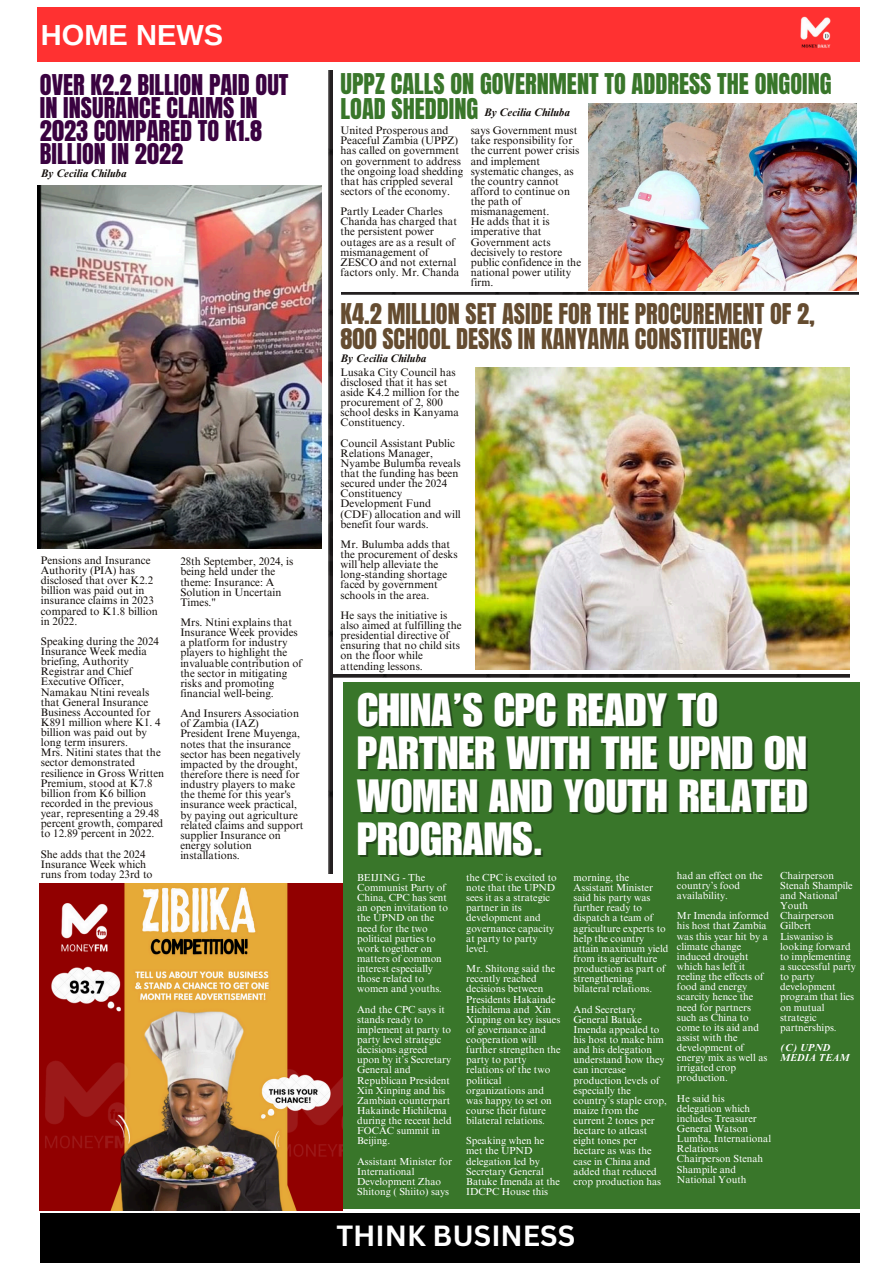
<style>
.page{position:relative;width:893px;height:1263px;background:#fff}
.page>*{position:absolute;margin:0;border:0;box-sizing:border-box;transform-origin:0 0}
.t1{font:45.3px "Impact LT Std";color:#fff}
.t2{font:700 29.03px "Arimo";color:#fff}
.t3{font:700 28.42px "Canva Sans";color:#fff}
.t4{font:24.3px/24.8px "Anton";color:#654c30}
.t5{font:24.3px/23.1px "Anton";color:#3a0240}
.t6{font:24.3px/24.8px "Anton";color:#39762a}
.t7{font:10.95px/10.1px "Times NRMT Pro";color:#130e0b}
.t8{font:italic 700 10.95px "Times NRMT Pro";color:#130e0b}
.t9{font:10.2px/10.1px "Times NRMT Pro";color:#fff}
.t10{font:italic 700 10.2px/10.1px "Times NRMT Pro";color:#fff}
</style>
<div class="page">
<div style="left:40px;top:1213px;width:819px;height:50px;background:#000"></div>
<div style="left:37px;top:8px;width:822px;height:54px;background:#ff3131"></div>
<img style="left:800px;top:16px;width:31px;height:32px">
<img style="left:333px;top:675px;width:516px;height:2px">
<img style="left:329px;top:71px;width:4px;height:802px">
<div style="left:343px;top:682px;width:516px;height:526px;background:#39762a"></div>
<img style="left:37px;top:185px;width:285px;height:364px">
<img style="left:588px;top:103px;width:268px;height:187px">
<img style="left:475px;top:367px;width:375px;height:303px">
<img style="left:40px;top:883px;width:303px;height:327px">
<img style="left:341px;top:292px;width:517px;height:3px">
<p class="t2" style="left:41px;top:19px;width:184px">HOME NEWS</p>
<p class="t5" style="left:40px;top:73px;width:250px">OVER K2.2 BILLION PAID OUT<br>IN INSURANCE CLAIMS IN<br>2023 COMPARED TO K1.8<br>BILLION IN 2022</p>
<p class="t8" style="left:41px;top:170px;width:87px">By Cecilia Chiluba</p>
<p class="t7" style="left:41px;top:556px;width:119px">Pensions and Insurance<br>Authority (PIA) has disclosed that over K2.2 billion was paid out in insurance claims in 2023 compared to K1.8 billion in 2022.</p>
<h3 class="t7" style="left:41px;top:637px;width:121px">Speaking during the 2024<br>Insurance Week media briefing, Authority<br>Registrar and Chief<br>Executive Officer,<br>Namakau Ntini reveals that General Insurance<br>Business Accounted for<br>K891 million where K1. 4 billion was paid out by long term insurers.</h3>
<p class="t7" style="left:41px;top:749px;width:125px">Mrs. Nitini states that the sector demonstrated resilience in Gross Written<br>Premium, stood at K7.8 billion from K6 billion recorded in the previous year, representing a 29.48 percent growth, compared to 12.89 percent in 2022.</p>
<h3 class="t7" style="left:41px;top:850px;width:113px">She adds that the 2024<br>Insurance Week which runs from today 23rd to</h3>
<p class="t7" style="left:180px;top:558px;width:115px">28th September, 2024, is being held under the theme: Insurance: A<br>Solution in Uncertain<br>Times."</p>
<p class="t7" style="left:180px;top:619px;width:123px">Mrs. Ntini explains that<br>Insurance Week provides a platform for industry players to highlight the invaluable contribution of the sector in mitigating risks and promoting financial well-being.</p>
<p class="t7" style="left:180px;top:710px;width:125px">And Insurers Association of Zambia (IAZ)<br>President Irene Muyenga, notes that the insurance sector has been negatively impacted by the drought, therefore there is need for industry players to make the theme for this year's insurance week practical, by paying out agriculture related claims and support supplier Insurance on energy solution installations.</p>
<h4 class="t6" style="left:341px;top:72px;width:492px">UPPZ CALLS ON GOVERNMENT TO ADDRESS THE ONGOING<br>LOAD SHEDDING</h4>
<p class="t7" style="left:341px;top:127px;width:124px">United Prosperous and<br>Peaceful Zambia (UPPZ) has called on government on government to address the ongoing load shedding that has crippled several sectors of the economy.</p>
<p class="t7" style="left:341px;top:208px;width:120px">Partly Leader Charles<br>Chanda has charged that the persistent power outages are as a result of mismanagement of<br>ZESCO and not external factors only. Mr. Chanda</p>
<h2 class="t8" style="left:484px;top:108px;width:87px">By Cecilia Chiluba</h2>
<p class="t7" style="left:471px;top:127px;width:110px">says Government must take responsibility for the current power crisis and implement systematic changes, as the country cannot afford to continue on the path of mismanagement.</p>
<p class="t7" style="left:471px;top:218px;width:112px">He adds that it is imperative that<br>Government acts decisively to restore public confidence in the national power utility firm.</p>
<p class="t4" style="left:341px;top:302px;width:476px">K4.2 MILLION SET ASIDE FOR THE PROCUREMENT OF 2,<br>800 SCHOOL DESKS IN KANYAMA CONSTITUENCY</p>
<p class="t7" style="left:341px;top:368px;width:120px">Lusaka City Council has disclosed that it has set aside K4.2 million for the procurement of 2, 800 school desks in Kanyama<br>Constituency.</p>
<p class="t7" style="left:341px;top:439px;width:122px">Council Assistant Public<br>Relations Manager,<br>Nyambe Bulumba reveals that the funding has been secured under the 2024<br>Constituency<br>Development Fund (CDF) allocation and will benefit four wards.</p>
<p class="t7" style="left:341px;top:540px;width:119px">Mr. Bulumba adds that the procurement of desks will help alleviate the long-standing shortage faced by government schools in the area.</p>
<p class="t7" style="left:341px;top:611px;width:123px">He says the initiative is also aimed at fulfilling the presidential directive of ensuring that no child sits on the floor while attending lessons.</p>
<p class="t8" style="left:341px;top:354px;width:87px">By Cecilia Chiluba</p>
<h5 class="t1" style="left:357px;top:693px;width:362px">CHINA’S CPC READY TO</h5>
<p class="t1" style="left:357px;top:736px;width:451px">PARTNER WITH THE UPND ON</p>
<p class="t1" style="left:357px;top:780px;width:452px">WOMEN AND YOUTH RELATED</p>
<h3 class="t1" style="left:357px;top:823px;width:188px">PROGRAMS.</h3>
<p class="t9" style="left:357px;top:874px;width:92px">BEIJING - The<br>Communist Party of<br>China, CPC has sent an open invitation to the UPND on the need for the two political parties to work together on matters of common interest especially those related to women and youths.</p>
<p class="t9" style="left:357px;top:1005px;width:96px">And the CPC says it stands ready to implement at party to party level strategic decisions agreed upon by it’s Secretary<br>General and<br>Republican President<br>Xin Xinping and his<br>Zambian counterpart<br>Hakainde Hichilema during the recent held<br>FOCAC summit in<br>Beijing.</p>
<p class="t9" style="left:357px;top:1157px;width:96px">Assistant Minister for<br>International<br>Development Zhao<br>Shitong ( Shiito) says</p>
<p class="t9" style="left:466px;top:874px;width:92px">the CPC is excited to note that the UPND sees it as a strategic partner in its development and governance capacity at party to party level.</p>
<p class="t9" style="left:466px;top:965px;width:96px">Mr. Shitong said the recently reached decisions between<br>Presidents Hakainde<br>Hichilema and Xin<br>Xinping on key issues of governance and cooperation will further strengthen the party to party relations of the two political organizations and was happy to set on course their future bilateral relations.</p>
<p class="t9" style="left:466px;top:1137px;width:95px">Speaking when he met the UPND delegation led by<br>Secretary General<br>Batuke Imenda at the<br>IDCPC House this</p>
<p class="t9" style="left:573px;top:874px;width:96px">morning, the<br>Assistant Minister said his party was further ready to dispatch a team of agriculture experts to help the country attain maximum yield from its agriculture production as part of strengthening bilateral relations.</p>
<p class="t9" style="left:573px;top:1005px;width:95px">And Secretary<br>General Batuke<br>Imenda appealed to his host to make him and his delegation understand how they can increase production levels of especially the country’s staple crop, maize from the current 2 tones per hectare to atleast eight tones per hectare as was the case in China and added that reduced crop production has</p>
<p class="t9" style="left:677px;top:871px;width:87px">had an effect on the country’s food availability.</p>
<p class="t9" style="left:677px;top:912px;width:93px">Mr Imenda informed his host that Zambia was this year hit by a climate change induced drought which has left it reeling the effects of food and energy scarcity hence the need for partners such as China to come to its aid and assist with the development of energy mix as well as irrigated crop production.</p>
<h1 class="t9" style="left:677px;top:1094px;width:96px">He said his delegation which includes Treasurer<br>General Watson<br>Lumba, International<br>Relations<br>Chairperson Stenah<br>Shampile and<br>National Youth</h1>
<p class="t9" style="left:780px;top:871px;width:77px">Chairperson<br>Stenah Shampile and National<br>Youth<br>Chairperson<br>Gilbert<br>Liswaniso is looking forward to implementing a successful party to party development program that lies on mutual strategic partnerships.</p>
<p class="t10" style="left:780px;top:1044px;width:71px">(C) UPND<br>MEDIA TEAM</p>
<h5 class="t3" style="left:336px;top:1216px;width:240px">THINK BUSINESS</h5>
</div>
